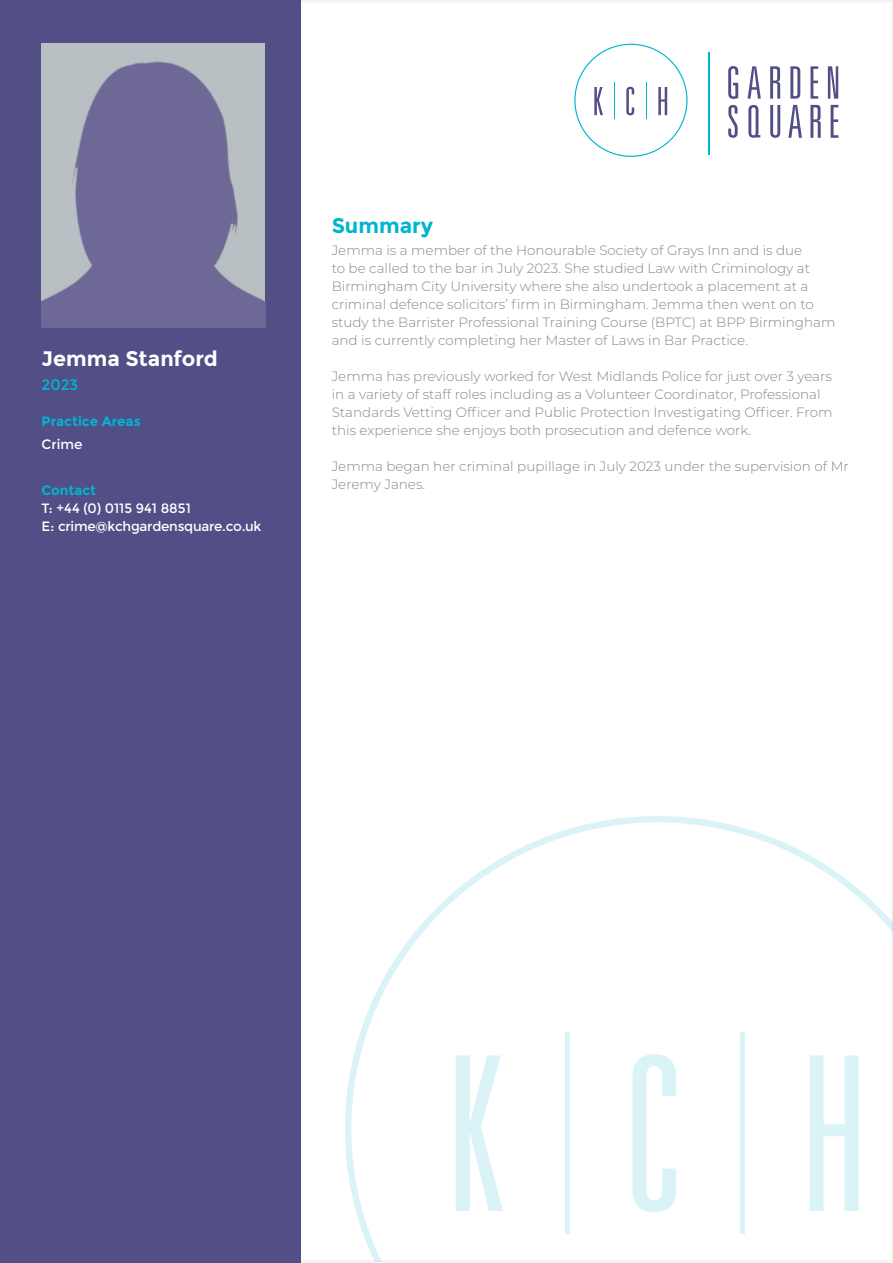
<style>
.page{position:relative;width:893px;height:1263px;background:#fff}
.page>*{position:absolute;margin:0;border:0;box-sizing:border-box;transform-origin:0 0}
.t1{font:700 21px "Montserrat";color:#fff}
.t2{font:700 21px "Montserrat";color:#00b5d0}
.t3{font:15px "Montserrat";color:#00b5d0}
.t4{font:300 13.5px/18px "Montserrat";color:#878787}
.t5{font:13.5px/18px "Montserrat";letter-spacing:-.02em;color:#fff}
.t6{font:700 13.5px "Montserrat";color:#00b5d0}
</style>
<div class="page">
<div style="left:0;top:0;width:893px;height:1263px;background:#fff;border:2px solid #f2f2f2"></div>
<div style="left:0;top:0;width:301px;height:1263px;background:#514f86"></div>
<svg style="left:345px;top:816px;width:547px;height:445px"></svg>
<hr style="left:740px;top:1032px;width:4px;height:201px;background:#d9f3f7">
<hr style="left:565px;top:1032px;width:4px;height:201px;background:#d9f3f7">
<svg style="left:728px;top:66px;width:110px;height:33px"></svg>
<hr style="left:708px;top:52px;width:1px;height:102px;background:#00b5d0">
<svg style="left:574px;top:44px;width:113px;height:113px"></svg>
<hr style="left:646px;top:83px;width:1px;height:36px;background:#00b5d0">
<hr style="left:614px;top:83px;width:1px;height:36px;background:#00b5d0">
<svg style="left:728px;top:105px;width:10px;height:33px"></svg>
<svg style="left:788px;top:105px;width:33px;height:33px"></svg>
<svg style="left:831px;top:105px;width:7px;height:33px"></svg>
<svg style="left:770px;top:105px;width:10px;height:33px"></svg>
<svg style="left:748px;top:105px;width:12px;height:33px"></svg>
<img style="left:42px;top:44px;width:223px;height:283px">
<h1 class="t1" style="left:42px;top:346px;width:178px">Jemma Stanford</h1>
<p class="t3" style="left:42px;top:376px;width:38px">2023</p>
<p class="t6" style="left:42px;top:414px;width:101px">Practice Areas</p>
<p class="t5" style="left:42px;top:435px;width:43px">Crime</p>
<p class="t6" style="left:42px;top:482px;width:56px">Contact</p>
<p class="t5" style="left:42px;top:499px;width:221px">T: +44 (0) 0115 941 8851<br>E: crime@kchgardensquare.co.uk</p>
<h1 class="t2" style="left:332px;top:213px;width:103px">Summary</h1>
<p class="t4" style="left:332px;top:241px;width:505px">Jemma is a member of the Honourable Society of Grays Inn and is due<br>to be called to the bar in July 2023. She studied Law with Criminology at Birmingham City University where she also undertook a placement at a criminal defence solicitors’ firm in Birmingham. Jemma then went on to study the Barrister Professional Training Course (BPTC) at BPP Birmingham and is currently completing her Master of Laws in Bar Practice.</p>
<p class="t4" style="left:332px;top:367px;width:502px">Jemma has previously worked for West Midlands Police for just over 3 years in a variety of staff roles including as a Volunteer Coordinator, Professional Standards Vetting Officer and Public Protection Investigating Officer. From this experience she enjoys both prosecution and defence work.</p>
<p class="t4" style="left:332px;top:457px;width:519px">Jemma began her criminal pupillage in July 2023 under the supervision of Mr<br>Jeremy Janes.</p>
</div>
